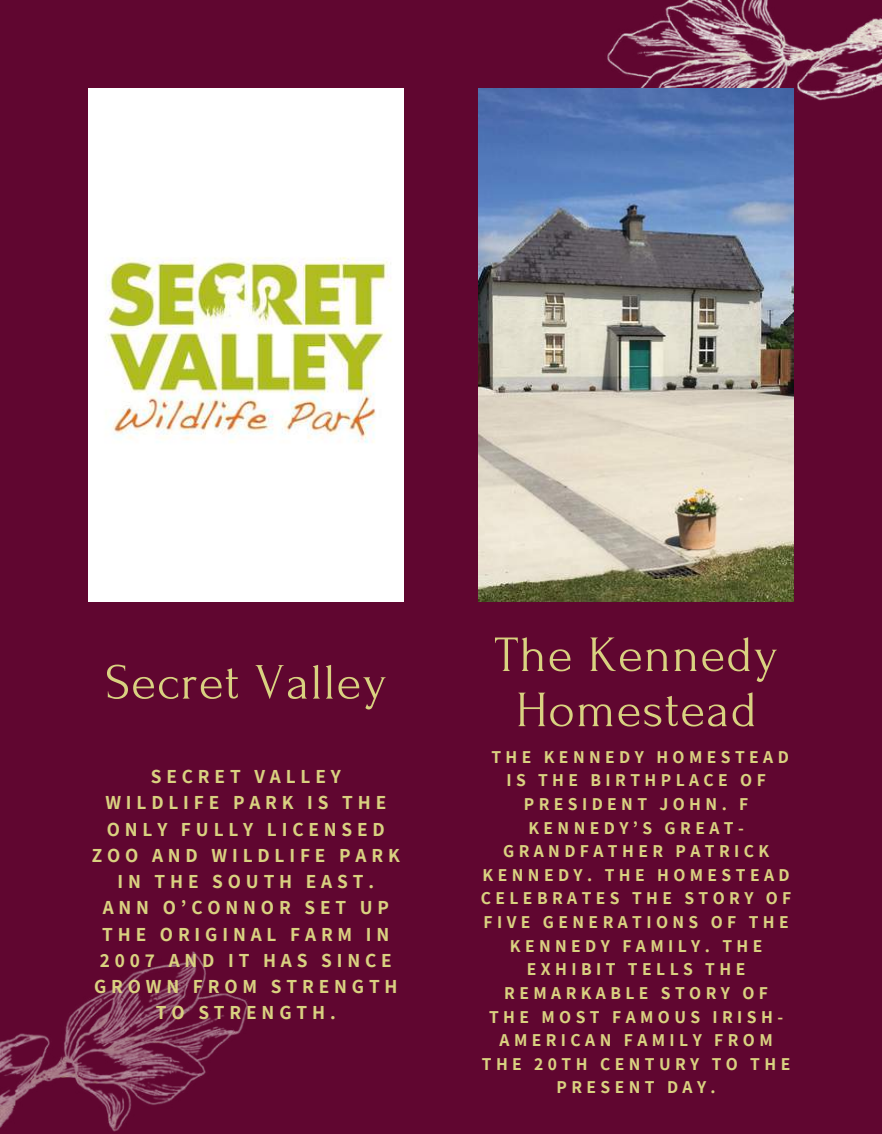
<style>
.page{position:relative;width:882px;height:1134px;background:#600630}
.page>*{position:absolute;margin:0;border:0;box-sizing:border-box;transform-origin:0 0}
.t1{font:50.75px/55.1px "Forum";letter-spacing:.025em;color:#d9d180;text-align:center}
.t2{font:700 19.43px/26.2px "Assistant";letter-spacing:.25em;color:#d9d180;text-align:center}
.t3{font:700 17.68px/23.6px "Assistant";letter-spacing:.25em;color:#d9d180;text-align:center}
</style>
<div class="page">
<img style="left:607px;top:0;width:275px;height:101px">
<img style="left:0;top:951px;width:248px;height:181px">
<div style="left:88px;top:88px;width:315px;height:514px;background:#fff"></div>
<img style="left:105px;top:257px;width:286px;height:186px">
<img style="left:479px;top:88px;width:315px;height:513px">
<h1 class="t1" style="left:105px;top:656px;width:283px">Secret Valley</h1>
<p class="t2" style="left:92px;top:763px;width:310px">SECRET VALLEY<br>WILDLIFE PARK IS THE<br>ONLY FULLY LICENSED<br>ZOO AND WILDLIFE PARK<br>IN THE SOUTH EAST.<br>ANN O’CONNOR SET UP<br>THE ORIGINAL FARM IN<br>2007 AND IT HAS SINCE<br>GROWN FROM STRENGTH<br>TO STRENGTH.</p>
<h1 class="t1" style="left:495px;top:628px;width:285px">The Kennedy<br>Homestead</h1>
<p class="t3" style="left:481px;top:744px;width:312px">THE KENNEDY HOMESTEAD<br>IS THE BIRTHPLACE OF<br>PRESIDENT JOHN. F<br>KENNEDY’S GREAT-<br>GRANDFATHER PATRICK<br>KENNEDY. THE HOMESTEAD<br>CELEBRATES THE STORY OF<br>FIVE GENERATIONS OF THE<br>KENNEDY FAMILY. THE<br>EXHIBIT TELLS THE<br>REMARKABLE STORY OF<br>THE MOST FAMOUS IRISH-<br>AMERICAN FAMILY FROM<br>THE 20TH CENTURY TO THE<br>PRESENT DAY.</p>
</div>
